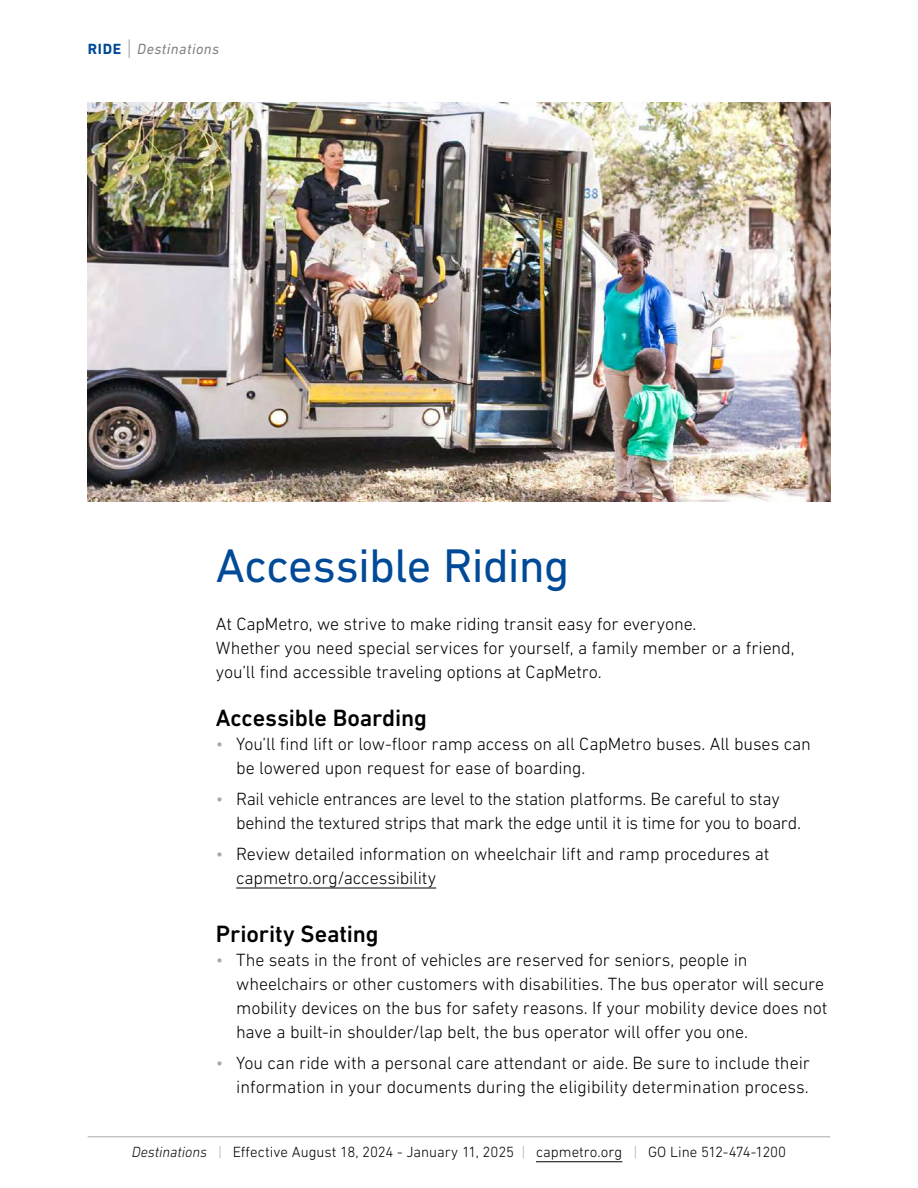
<style>
.page{position:relative;width:918px;height:1188px;background:#fff}
.page>*{position:absolute;margin:0;border:0;box-sizing:border-box;transform-origin:0 0}
.t1{font:48px "DIN Next LT Pro";letter-spacing:-.015em;color:#004a98}
.t2{font:500 24px "DIN Next LT Pro";letter-spacing:-.005em;color:#000}
.t3{font:300 18px/24px "DIN Next LT Pro";letter-spacing:-.01em;color:#000}
.t4{font:300 15px "DIN Next LT Pro";letter-spacing:-.005em;color:#000}
.t5{font:italic 15px "DIN Next LT Pro";letter-spacing:.03em;color:#808285}
.s1{font-weight:700;font-style:normal;color:#004a98}
.s2{font-weight:300;font-style:normal;font-size:22.5px}
.s3{color:#a7a9ac}
.s4{font-style:italic}
.s5{font-style:italic;color:#a7a9ac}
</style>
<div class="page">
<hr style="left:88px;top:1137px;width:742px;height:1px;background:#a7a9ac">
<hr style="left:536px;top:1161px;width:86px;height:1px;background:#000">
<hr style="left:236px;top:888px;width:200px;height:1px;background:#000">
<img style="left:88px;top:102px;width:743px;height:399px">
<p class="t5" style="left:88px;top:40px;width:133px"><span class="s1">RIDE</span> <span class="s2">|</span> Destinations</p>
<h1 class="t1" style="left:216px;top:538px;width:355px">Accessible Riding</h1>
<p class="t3" style="left:216px;top:612px;width:580px">At CapMetro, we strive to make riding transit easy for everyone.<br>Whether you need special services for yourself, a family member or a friend, you’ll find accessible traveling options at CapMetro.</p>
<h2 class="t2" style="left:216px;top:704px;width:213px">Accessible Boarding</h2>
<p class="t3" style="left:236px;top:732px;width:576px;text-indent:-20px"><span class="s3">•</span> You’ll find lift or low-floor ramp access on all CapMetro buses. All buses can be lowered upon request for ease of boarding.</p>
<p class="t3" style="left:236px;top:786px;width:566px;text-indent:-20px"><span class="s3">•</span> Rail vehicle entrances are level to the station platforms. Be careful to stay behind the textured strips that mark the edge until it is time for you to board.</p>
<p class="t3" style="left:236px;top:841px;width:535px;text-indent:-20px"><span class="s3">•</span> Review detailed information on wheelchair lift and ramp procedures at capmetro.org/accessibility</p>
<h2 class="t2" style="left:216px;top:920px;width:164px">Priority Seating</h2>
<p class="t3" style="left:236px;top:948px;width:593px;text-indent:-20px"><span class="s3">•</span> The seats in the front of vehicles are reserved for seniors, people in wheelchairs or other customers with disabilities. The bus operator will secure mobility devices on the bus for safety reasons. If your mobility device does not have a built-in shoulder/lap belt, the bus operator will offer you one.</p>
<p class="t3" style="left:216px;top:1050px;width:596px;text-align:right"><span class="s3">•</span> You can ride with a personal care attendant or aide. Be sure to include their information in your documents during the eligibility determination process.</p>
<p class="t4" style="left:132px;top:1144px;width:656px"><span class="s4">Destinations</span> <span class="s5">|</span> Effective August 18, 2024 - January 11, 2025 <span class="s5">|</span> capmetro.org <span class="s5">|</span> GO Line 512-474-1200</p>
</div>
